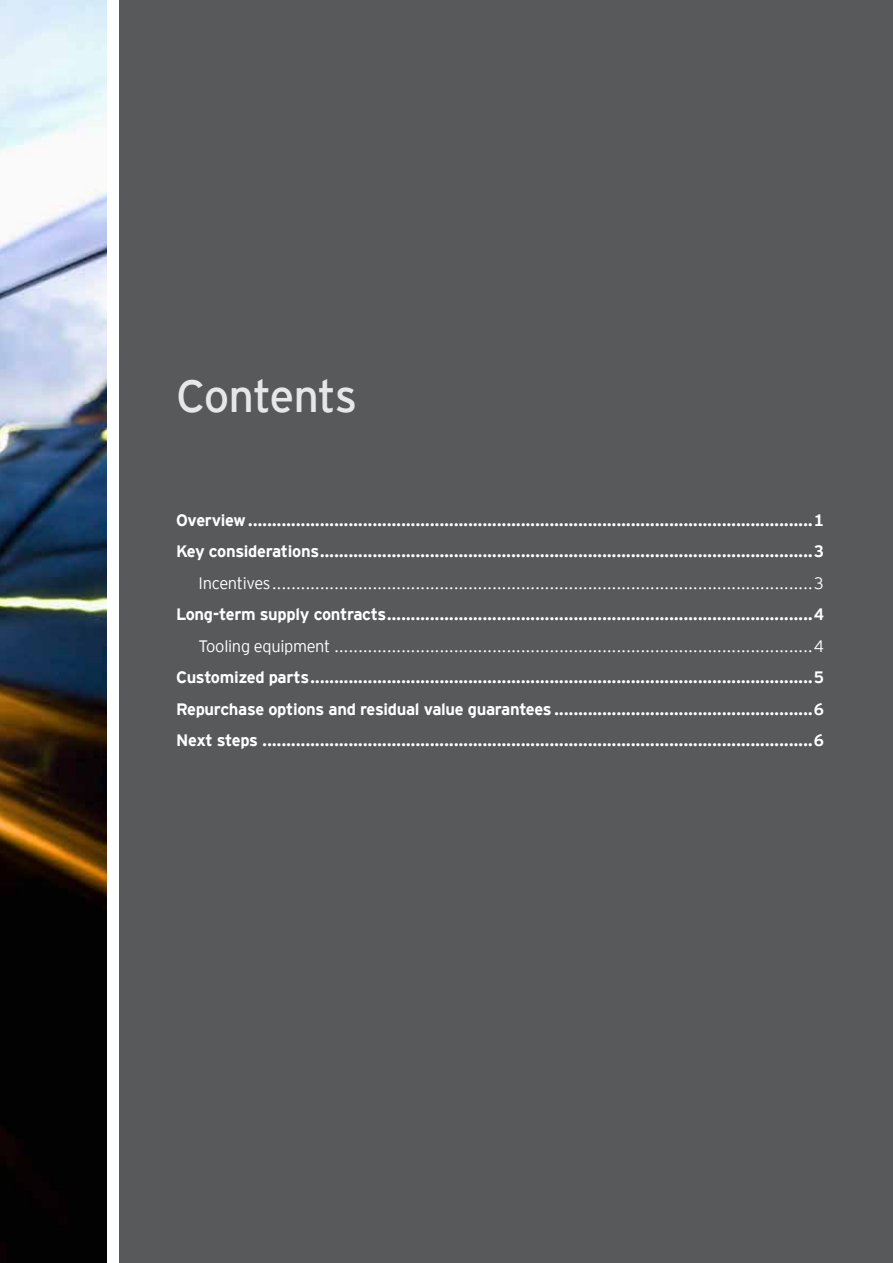
<style>
.page{position:relative;width:893px;height:1263px;background:#fff}
.page>*{position:absolute;margin:0;border:0;box-sizing:border-box;transform-origin:0 0}
.t1{font:45px "EY Interstate";letter-spacing:-.025em;color:#e6e7e8}
.t2{font:700 16.5px/31.5px "EY Interstate";letter-spacing:-.02em;color:#fff}
.t3{font:300 16.5px "EY Interstate";letter-spacing:-.02em;color:#fff}
</style>
<div class="page">
<div style="left:119px;top:0;width:774px;height:1263px;background:#58595b"></div>
<img style="left:0;top:0;width:106px;height:1263px">
<h1 class="t1" style="left:176px;top:364px;width:183px">Contents</h1>
<p class="t2" style="left:176px;top:503px;width:650px">Overview......................................................................................................................1<br>Key considerations.......................................................................................................3</p>
<p class="t3" style="left:199px;top:571px;width:627px">Incentives.................................................................................................................3</p>
<p class="t2" style="left:176px;top:597px;width:650px">Long-term supply contracts.........................................................................................4</p>
<p class="t3" style="left:199px;top:634px;width:627px">Tooling equipment ....................................................................................................4</p>
<p class="t2" style="left:176px;top:660px;width:650px;text-align:justify">Customized parts.........................................................................................................5<br>Repurchase options and residual value guarantees ......................................................6<br>Next steps ...................................................................................................................6</p>
</div>
